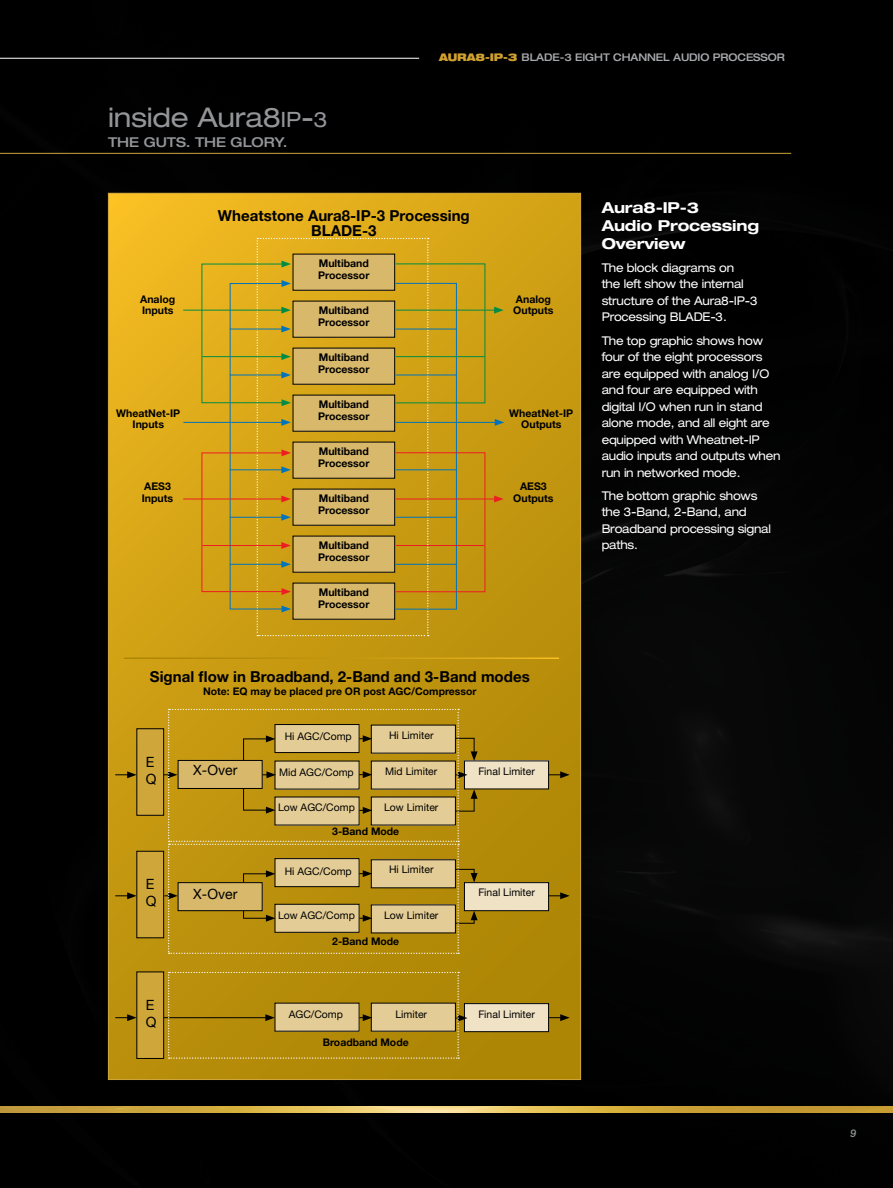
<style>
.page{position:relative;width:893px;height:1188px;background:#000}
.page>*{position:absolute;margin:0;border:0;box-sizing:border-box;transform-origin:0 0}
.t1{font:expanded 27px "Helvetica Neue LT Std";letter-spacing:-.01em;color:#939598}
.t2{font:700 15px/15px "Helvetica Neue LT Std";color:#000;text-align:center}
.t3{font:700 expanded 15px/18px "Helvetica Neue LT Std";letter-spacing:-.01em;color:#fff}
.t4{font:14.1px/17px "Helvetica Neue LT Std";color:#000}
.t5{font:500 expanded 13.5px "Helvetica Neue LT Std";letter-spacing:-.01em;color:#939598}
.t6{font:expanded 12px/16.5px "Helvetica Neue LT Std";letter-spacing:-.02em;color:#fff;scale:.95 1}
.t7{font:700 10.5px/12.3px "Helvetica Neue LT Std";color:#000}
.t8{font:10.5px "Helvetica Neue LT Std";color:#000}
.t9{font:500 expanded 10.5px "Helvetica Neue LT Std";letter-spacing:-.01em;color:#a7a9ac;scale:.95 1}
.t10{font:italic 500 10.5px "Helvetica Neue LT Std";color:#939598}
.s1{font-size:21px}
.s2{font-weight:900;color:#d0a130}
</style>
<div class="page">
<img style="left:0;top:1106px;width:893px;height:6px">
<hr style="left:0;top:58px;width:419px;height:1px;background:#c7c8ca">
<svg style="left:110px;top:195px;width:469px;height:883px;background:#c89a11"></svg>
<div style="left:137px;top:729px;width:27px;height:86px;background:#cea63a"></div>
<div style="left:136px;top:728px;width:28px;height:88px;border:1px solid #000"></div>
<div style="left:464px;top:761px;width:84px;height:28px;background:#efe2c5"></div>
<svg style="left:115px;top:771px;width:22px;height:7px"></svg>
<svg style="left:548px;top:771px;width:22px;height:7px"></svg>
<div style="left:137px;top:851px;width:27px;height:87px;background:#cea63a"></div>
<div style="left:136px;top:851px;width:28px;height:87px;border:1px solid #000"></div>
<div style="left:464px;top:883px;width:84px;height:28px;background:#efe2c5"></div>
<div style="left:464px;top:882px;width:85px;height:29px;border:1px solid #000"></div>
<svg style="left:115px;top:892px;width:22px;height:7px"></svg>
<svg style="left:548px;top:892px;width:22px;height:7px"></svg>
<div style="left:137px;top:972px;width:27px;height:86px;background:#cea63a"></div>
<div style="left:136px;top:972px;width:28px;height:87px;border:1px solid #000"></div>
<div style="left:464px;top:1004px;width:84px;height:28px;background:#efe2c5"></div>
<div style="left:464px;top:1003px;width:85px;height:29px;border:1px solid #000"></div>
<svg style="left:115px;top:1014px;width:22px;height:7px"></svg>
<svg style="left:548px;top:1014px;width:22px;height:7px"></svg>
<hr style="left:164px;top:1017px;width:104px;height:1px;background:#000">
<svg style="left:164px;top:709px;width:313px;height:245px;background:#c19f3d"></svg>
<svg style="left:168px;top:972px;width:299px;height:87px;background:#b89424"></svg>
<hr style="left:183px;top:310px;width:101px;height:1px;background:#008c44">
<hr style="left:183px;top:422px;width:101px;height:1px;background:#0073bd">
<hr style="left:396px;top:422px;width:101px;height:1px;background:#0073bd">
<svg style="left:495px;top:419px;width:9px;height:7px"></svg>
<hr style="left:396px;top:310px;width:100px;height:1px;background:#008c44">
<svg style="left:494px;top:307px;width:10px;height:7px"></svg>
<hr style="left:183px;top:499px;width:101px;height:1px;background:#ed1d24">
<svg style="left:201px;top:238px;width:285px;height:398px;background:#caa22e"></svg>
<hr style="left:396px;top:545px;width:89px;height:1px;background:#ed1d24">
<hr style="left:396px;top:499px;width:100px;height:1px;background:#ed1d24">
<svg style="left:494px;top:496px;width:10px;height:6px"></svg>
<hr style="left:124px;top:658px;width:435px;height:1px;background:#fff">
<hr style="left:0;top:153px;width:791px;height:1px;background:#cea63a">
<h1 class="t1" style="left:108px;top:101px;width:221px">inside Aura8<span class="s1">IP</span>-<span class="s1">3</span></h1>
<p class="t5" style="left:108px;top:134px;width:181px">THE GUTS. THE GLORY.</p>
<p class="t9" style="left:439px;top:51px;width:366px"><span class="s2">AURA8-IP-3</span> BLADE-3 EIGHT CHANNEL AUDIO PROCESSOR</p>
<p class="t2" style="left:218px;top:208px;width:253px">Wheatstone Aura8-IP-3 Processing<br>BLADE-3</p>
<p class="t7" style="left:318px;top:257px;width:53px">Multiband<br>Processor</p>
<p class="t7" style="left:318px;top:304px;width:53px">Multiband<br>Processor</p>
<p class="t7" style="left:318px;top:351px;width:53px">Multiband<br>Processor</p>
<p class="t7" style="left:318px;top:398px;width:53px">Multiband<br>Processor</p>
<p class="t7" style="left:318px;top:445px;width:53px">Multiband<br>Processor</p>
<p class="t7" style="left:318px;top:492px;width:53px">Multiband<br>Processor</p>
<p class="t7" style="left:318px;top:539px;width:53px">Multiband<br>Processor</p>
<p class="t7" style="left:318px;top:586px;width:53px">Multiband<br>Processor</p>
<p class="t7" style="left:140px;top:294px;width:37px;line-height:10.5px">Analog<br>Inputs</p>
<p class="t7" style="left:513px;top:294px;width:42px;line-height:10.5px">Analog<br>Outputs</p>
<p class="t7" style="left:116px;top:408px;width:66px;line-height:10.5px;text-align:center">WheatNet-IP<br>Inputs</p>
<p class="t7" style="left:509px;top:408px;width:66px;line-height:10.5px;text-align:center">WheatNet-IP<br>Outputs</p>
<p class="t7" style="left:142px;top:480px;width:33px">AES3<br>Inputs</p>
<p class="t7" style="left:513px;top:480px;width:42px;text-align:center">AES3<br>Outputs</p>
<p class="t2" style="left:150px;top:669px;width:381px">Signal flow in Broadband, 2-Band and 3-Band modes</p>
<p class="t7" style="left:203px;top:685px;width:275px">Note: EQ may be placed pre OR post AGC/Compressor</p>
<p class="t4" style="left:146px;top:753px;width:12px">E<br>Q</p>
<p class="t4" style="left:193px;top:761px;width:46px">X-Over</p>
<p class="t4" style="left:146px;top:876px;width:12px">E<br>Q</p>
<p class="t4" style="left:146px;top:996px;width:12px">E<br>Q</p>
<p class="t4" style="left:193px;top:885px;width:46px">X-Over</p>
<p class="t8" style="left:285px;top:730px;width:69px">Hi AGC/Comp</p>
<p class="t8" style="left:279px;top:766px;width:76px">Mid AGC/Comp</p>
<p class="t8" style="left:278px;top:801px;width:78px">Low AGC/Comp</p>
<p class="t8" style="left:389px;top:729px;width:46px">Hi Limiter</p>
<p class="t8" style="left:385px;top:765px;width:54px">Mid Limiter</p>
<p class="t8" style="left:384px;top:801px;width:56px">Low Limiter</p>
<p class="t7" style="left:332px;top:824px;width:69px">3-Band Mode</p>
<p class="t8" style="left:285px;top:865px;width:69px">Hi AGC/Comp</p>
<p class="t8" style="left:278px;top:909px;width:78px">Low AGC/Comp</p>
<p class="t8" style="left:389px;top:863px;width:46px">Hi Limiter</p>
<p class="t8" style="left:384px;top:909px;width:56px">Low Limiter</p>
<p class="t7" style="left:332px;top:935px;width:69px">2-Band Mode</p>
<p class="t8" style="left:478px;top:765px;width:58px">Final Limiter</p>
<p class="t8" style="left:478px;top:886px;width:58px">Final Limiter</p>
<p class="t8" style="left:289px;top:1008px;width:56px">AGC/Comp</p>
<p class="t8" style="left:395px;top:1008px;width:33px">Limiter</p>
<p class="t8" style="left:478px;top:1008px;width:58px">Final Limiter</p>
<p class="t7" style="left:323px;top:1036px;width:87px">Broadband Mode</p>
<p class="t3" style="left:602px;top:198px;width:159px">Aura8-IP-3<br>Audio Processing<br>Overview</p>
<p class="t6" style="left:602px;top:259px;width:166px">The block diagrams on<br>the left show the internal structure of the Aura8-IP-3<br>Processing BLADE-3.</p>
<p class="t6" style="left:602px;top:332px;width:190px">The top graphic shows how four of the eight processors are equipped with analog I/O and four are equipped with digital I/O when run in stand alone mode, and all eight are equipped with Wheatnet-IP audio inputs and outputs when run in networked mode.</p>
<p class="t6" style="left:602px;top:487px;width:180px">The bottom graphic shows the 3-Band, 2-Band, and<br>Broadband processing signal paths.</p>
<p class="t10" style="left:850px;top:1127px;width:7px">9</p>
</div>
